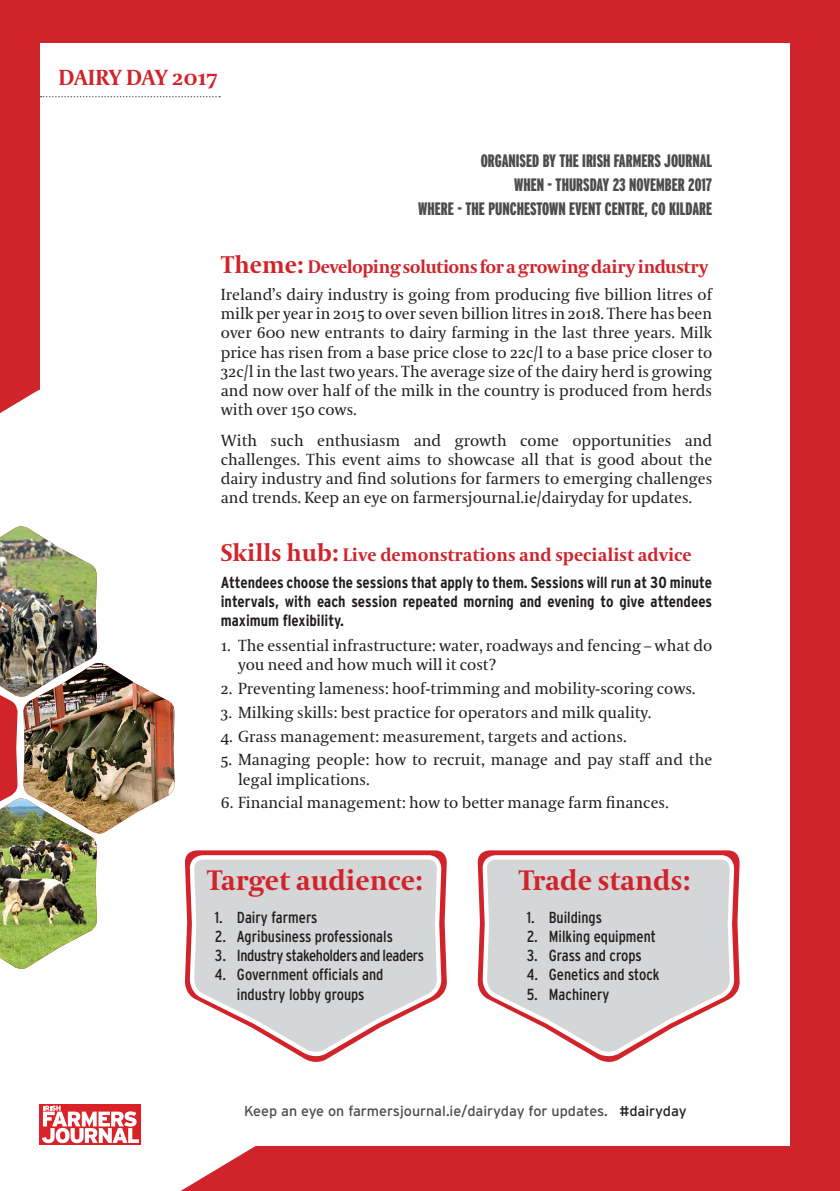
<style>
.page{position:relative;width:840px;height:1191px;background:#fff}
.page>*{position:absolute;margin:0;border:0;box-sizing:border-box;transform-origin:0 0}
.t1{font:700 28px "Coranto 2";color:#d1232a}
.t2{font:700 21.6px "Coranto 2";letter-spacing:-.01em;color:#d1232a}
.t3{font:900 extra-condensed 18px/24.4px "Interstate";color:#4b4c4d;text-align:right}
.t4{font:700 18px "Coranto 2";letter-spacing:-.025em;color:#d1232a}
.t5{font:700 18px "Coranto 2";color:#d1232a}
.t6{font:16px/19.2px "Coranto 2";color:#231f20;text-align:justify}
.t7{font:condensed 16px/19.2px "Interstate";color:#231f20;text-align:center}
.t8{font:700 condensed 16px/19.2px "Interstate";color:#231f20;text-align:justify}
.t9{font:condensed 16px "Interstate";letter-spacing:-.025em;color:#231f20}
.t10{font:14.4px "Interstate";color:#4b4c4d}
.s1{font-size:24px}
.s2{color:#231f20}
</style>
<div class="page">
<div style="left:0;top:0;width:839px;height:1191px;background:#d1232a"></div>
<div style="left:40px;top:43px;width:749px;height:1103px;background:#fff"></div>
<svg style="left:41px;top:96px;width:179px;height:1px"></svg>
<svg style="left:0;top:389px;width:256px;height:802px"></svg>
<img style="left:0;top:524px;width:175px;height:447px">
<img style="left:23px;top:663px;width:152px;height:172px">
<div style="left:40px;top:1104px;width:101px;height:40px;background:#da2128"></div>
<svg style="left:42px;top:1105px;width:97px;height:38px"></svg>
<svg style="left:477px;top:852px;width:262px;height:210px"></svg>
<svg style="left:480px;top:850px;width:255px;height:209px"></svg>
<svg style="left:184px;top:850px;width:263px;height:215px"></svg>
<svg style="left:187px;top:634px;width:256px;height:425px"></svg>
<h2 class="t2" style="left:58px;top:64px;width:161px">DAIRY DAY 2017</h2>
<p class="t3" style="left:418px;top:148px;width:295px">ORGANISED BY THE IRISH FARMERS JOURNAL<br>WHEN - THURSDAY 23 NOVEMBER 2017<br>WHERE - THE PUNCHESTOWN EVENT CENTRE, CO KILDARE</p>
<p class="t4" style="left:221px;top:255px;width:488px"><span class="s1">Theme:</span> Developing solutions for a growing dairy industry</p>
<p class="t6" style="left:221px;top:285px;width:492px">Ireland’s dairy industry is going from producing five billion litres of milk per year in 2015 to over seven billion litres in 2018. There has been over 600 new entrants to dairy farming in the last three years. Milk price has risen from a base price close to 22c/l to a base price closer to 32c/l in the last two years. The average size of the dairy herd is growing and now over half of the milk in the country is produced from herds with over 150 cows.</p>
<p class="t6" style="left:221px;top:431px;width:492px">With such enthusiasm and growth come opportunities and challenges. This event aims to showcase all that is good about the dairy industry and find solutions for farmers to emerging challenges and trends. Keep an eye on farmersjournal.ie/dairyday for updates.</p>
<p class="t5" style="left:221px;top:543px;width:472px"><span class="s1">Skills hub:</span> Live demonstrations and specialist advice</p>
<p class="t8" style="left:221px;top:572px;width:492px">Attendees choose the sessions that apply to them. Sessions will run at 30 minute intervals, with each session repeated morning and evening to give attendees maximum flexibility.</p>
<p class="t6" style="left:238px;top:636px;width:475px;text-indent:-17px">1. The essential infrastructure: water, roadways and fencing – what do you need and how much will it cost?</p>
<p class="t6" style="left:221px;top:679px;width:476px">2. Preventing lameness: hoof-trimming and mobility-scoring cows.</p>
<p class="t6" style="left:221px;top:703px;width:432px">3. Milking skills: best practice for operators and milk quality.</p>
<p class="t6" style="left:221px;top:727px;width:407px">4. Grass management: measurement, targets and actions.</p>
<p class="t6" style="left:238px;top:751px;width:475px;text-indent:-17px">5. Managing people: how to recruit, manage and pay staff and the legal implications.</p>
<p class="t6" style="left:221px;top:793px;width:449px">6. Financial management: how to better manage farm finances.</p>
<h1 class="t1" style="left:207px;top:863px;width:217px">Target audience:</h1>
<p class="t7" style="left:215px;top:907px;width:104px">1. Dairy farmers</p>
<p class="t7" style="left:215px;top:926px;width:179px">2. Agribusiness professionals</p>
<p class="t9" style="left:215px;top:946px;width:210px">3. Industry stakeholders and leaders</p>
<p class="t7" style="left:215px;top:965px;width:170px">4. Government officials and industry lobby groups</p>
<h1 class="t1" style="left:518px;top:863px;width:173px">Trade stands:</h1>
<p class="t7" style="left:526px;top:907px;width:77px">1. Buildings</p>
<p class="t7" style="left:526px;top:926px;width:131px">2. Milking equipment</p>
<p class="t7" style="left:526px;top:946px;width:116px">3. Grass and crops</p>
<p class="t7" style="left:526px;top:965px;width:134px">4. Genetics and stock</p>
<p class="t7" style="left:526px;top:984px;width:84px">5. Machinery</p>
<p class="t10" style="left:244px;top:1102px;width:444px">Keep an eye on farmersjournal.ie/dairyday for updates. <span class="s2">#dairyday</span></p>
</div>
